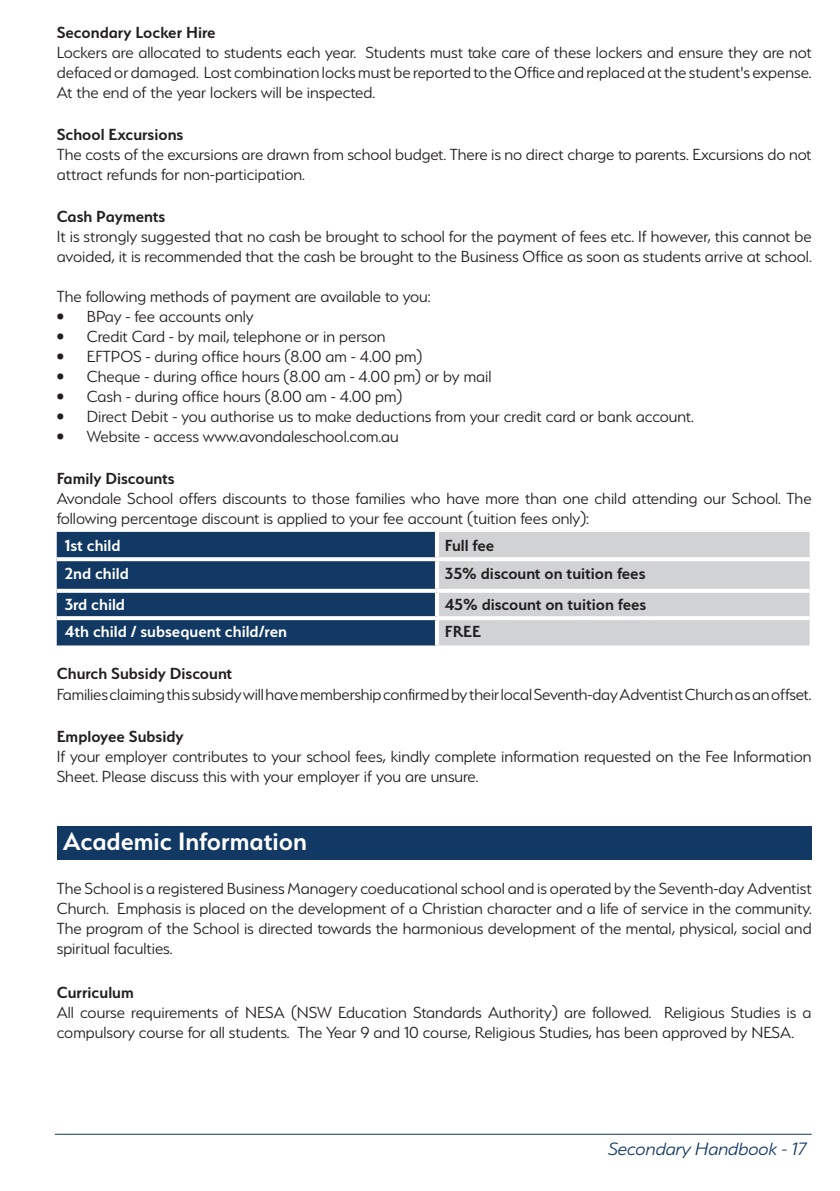
<style>
.page{position:relative;width:840px;height:1191px;background:#fff}
.page>*{position:absolute;margin:0;border:0;box-sizing:border-box;transform-origin:0 0}
.Heading{font:600 28px "Serenity";color:#fff}
.t1{font:italic 300 20px "Serenity";color:#113963}
.Body_text{font:300 18px/20px "Serenity";color:#231f20}
.Sub_heading{font:600 18px "Serenity";color:#231f20}
.Body_text-2{font:600 18px "Serenity";color:#231f20}
.Body_text-3{font:600 18px "Serenity";color:#fff}
</style>
<div class="page">
<hr style="left:55px;top:1134px;width:756px;height:1px;background:#113963">
<div style="left:57px;top:826px;width:754px;height:33px;background:#113963"></div>
<div style="left:57px;top:532px;width:377px;height:113px;background:#113963"></div>
<div style="left:439px;top:532px;width:370px;height:113px;background:#d1d2d4"></div>
<svg style="left:434px;top:532px;width:1px;height:25px"></svg>
<svg style="left:57px;top:557px;width:379px;height:4px"></svg>
<hr style="left:436px;top:557px;width:373px;height:4px;background:#fff">
<svg style="left:434px;top:561px;width:3px;height:28px"></svg>
<svg style="left:57px;top:589px;width:379px;height:4px"></svg>
<hr style="left:436px;top:589px;width:373px;height:4px;background:#fff">
<svg style="left:434px;top:593px;width:1px;height:23px"></svg>
<svg style="left:57px;top:616px;width:379px;height:4px"></svg>
<hr style="left:436px;top:616px;width:373px;height:4px;background:#fff">
<svg style="left:434px;top:620px;width:3px;height:25px"></svg>
<p class="Sub_heading" style="left:57px;top:22px;width:160px">Secondary Locker Hire</p>
<p class="Body_text" style="left:57px;top:42px;width:756px;text-align:justify">Lockers are allocated to students each year. Students must take care of these lockers and ensure they are not defaced or damaged. Lost combination locks must be reported to the Office and replaced at the student's expense.<br>At the end of the year lockers will be inspected.</p>
<p class="Sub_heading" style="left:57px;top:124px;width:128px">School Excursions</p>
<p class="Body_text" style="left:57px;top:144px;width:756px">The costs of the excursions are drawn from school budget. There is no direct charge to parents. Excursions do not attract refunds for non-participation.</p>
<p class="Sub_heading" style="left:57px;top:206px;width:110px">Cash Payments</p>
<p class="Body_text" style="left:57px;top:226px;width:756px">It is strongly suggested that no cash be brought to school for the payment of fees etc. If however, this cannot be avoided, it is recommended that the cash be brought to the Business Office as soon as students arrive at school.</p>
<p class="Body_text" style="left:57px;top:286px;width:375px">The following methods of payment are available to you:</p>
<p class="Body_text" style="left:57px;top:306px;width:198px">• BPay - fee accounts only</p>
<p class="Body_text" style="left:57px;top:326px;width:330px">• Credit Card - by mail, telephone or in person</p>
<p class="Body_text" style="left:57px;top:346px;width:367px">• EFTPOS - during office hours (8.00 am - 4.00 pm)</p>
<p class="Body_text" style="left:57px;top:366px;width:436px">• Cheque - during office hours (8.00 am - 4.00 pm) or by mail</p>
<p class="Body_text" style="left:57px;top:386px;width:347px">• Cash - during office hours (8.00 am - 4.00 pm)</p>
<p class="Body_text" style="left:57px;top:406px;width:638px">• Direct Debit - you authorise us to make deductions from your credit card or bank account.</p>
<p class="Body_text" style="left:57px;top:426px;width:343px">• Website - access www.avondaleschool.com.au</p>
<p class="Sub_heading" style="left:57px;top:468px;width:119px">Family Discounts</p>
<p class="Body_text" style="left:57px;top:488px;width:756px">Avondale School offers discounts to those families who have more than one child attending our School. The following percentage discount is applied to your fee account (tuition fees only):</p>
<p class="Body_text-3" style="left:65px;top:536px;width:57px">1st child</p>
<p class="Body_text-2" style="left:444px;top:536px;width:51px">Full fee</p>
<p class="Body_text-3" style="left:65px;top:563px;width:66px">2nd child</p>
<p class="Body_text-2" style="left:444px;top:563px;width:202px">35% discount on tuition fees</p>
<p class="Body_text-3" style="left:65px;top:594px;width:62px">3rd child</p>
<p class="Body_text-2" style="left:444px;top:594px;width:203px">45% discount on tuition fees</p>
<p class="Body_text-3" style="left:65px;top:622px;width:224px">4th child / subsequent child/ren</p>
<p class="Body_text-2" style="left:444px;top:622px;width:37px">FREE</p>
<p class="Sub_heading" style="left:57px;top:664px;width:177px">Church Subsidy Discount</p>
<p class="Body_text" style="left:57px;top:684px;width:755px">Families claiming this subsidy will have membership confirmed by their local Seventh-day Adventist Church as an offset.</p>
<p class="Sub_heading" style="left:57px;top:726px;width:128px">Employee Subsidy</p>
<p class="Body_text" style="left:57px;top:746px;width:756px">If your employer contributes to your school fees, kindly complete information requested on the Fee Information<br>Sheet. Please discuss this with your employer if you are unsure.</p>
<p class="Heading" style="left:63px;top:825px;width:246px">Academic Information</p>
<p class="Body_text" style="left:57px;top:878px;width:756px;text-align:justify">The School is a registered Business Managery coeducational school and is operated by the Seventh-day Adventist Church. Emphasis is placed on the development of a Christian character and a life of service in the community.<br>The program of the School is directed towards the harmonious development of the mental, physical, social and spiritual faculties.</p>
<p class="Sub_heading" style="left:57px;top:982px;width:78px">Curriculum</p>
<p class="Body_text" style="left:57px;top:1002px;width:756px">All course requirements of NESA (NSW Education Standards Authority) are followed. Religious Studies is a compulsory course for all students. The Year 9 and 10 course, Religious Studies, has been approved by NESA.</p>
<p class="t1" style="left:608px;top:1138px;width:199px">Secondary Handbook - 17</p>
</div>
